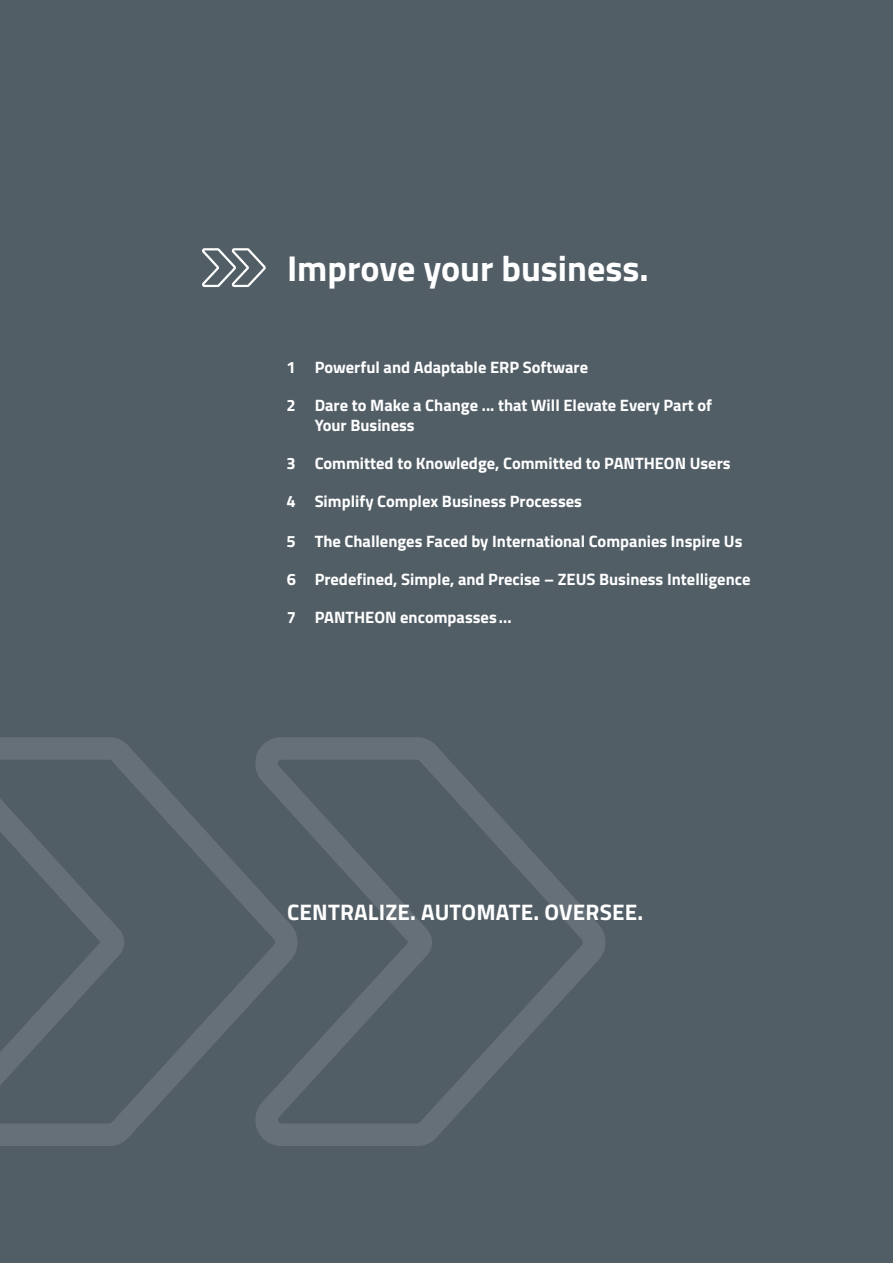
<style>
.page{position:relative;width:893px;height:1263px;background:#525e66}
.page>*{position:absolute;margin:0;border:0;box-sizing:border-box;transform-origin:0 0}
.t1{font:700 36px "Titillium";color:#fff}
.t2{font:700 22.5px "Titillium";letter-spacing:.01em;color:#fff}
.t3{font:700 16.5px/19.8px "Titillium";color:#fff}
</style>
<div class="page">
<svg style="left:0;top:737px;width:605px;height:409px"></svg>
<svg style="left:202px;top:248px;width:64px;height:39px"></svg>
<h1 class="t1" style="left:287px;top:241px;width:363px">Improve your business.</h1>
<p class="t3" style="left:287px;top:357px;width:303px">1 Powerful and Adaptable ERP Software</p>
<p class="t3" style="left:315px;top:394px;width:399px;text-indent:-28px">2 Dare to Make a Change ... that Will Elevate Every Part of<br>Your Business</p>
<p class="t3" style="left:287px;top:452px;width:445px">3 Committed to Knowledge, Committed to PANTHEON Users</p>
<p class="t3" style="left:287px;top:490px;width:297px">4 Simplify Complex Business Processes</p>
<p class="t3" style="left:287px;top:530px;width:457px">5 The Challenges Faced by International Companies Inspire Us</p>
<p class="t3" style="left:287px;top:568px;width:465px">6 Predefined, Simple, and Precise – ZEUS Business Intelligence</p>
<p class="t3" style="left:287px;top:606px;width:226px">7 PANTHEON encompasses ...</p>
<h2 class="t2" style="left:287px;top:895px;width:358px">Centralize. Automate. Oversee.</h2>
</div>
